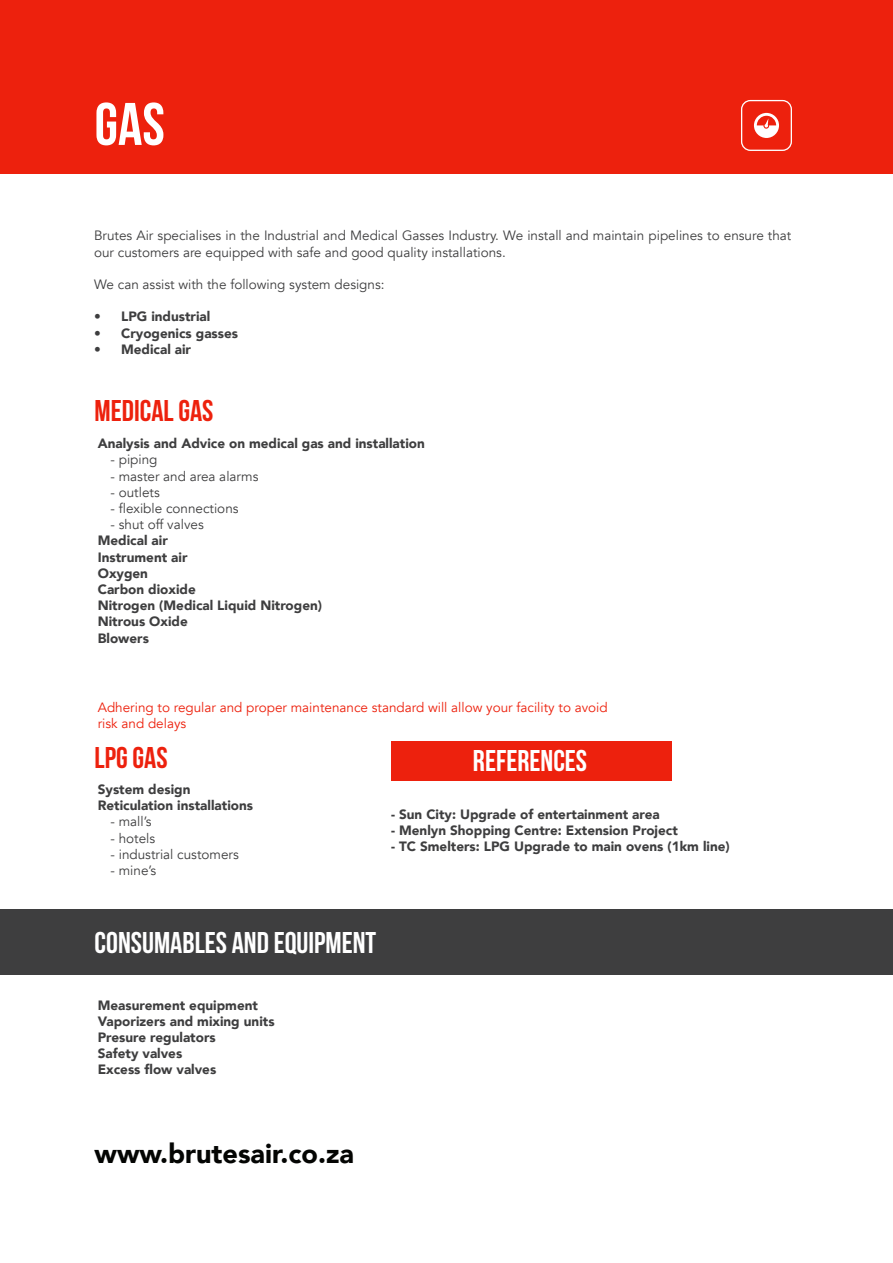
<style>
.page{position:relative;width:893px;height:1263px;background:#fff}
.page>*{position:absolute;margin:0;border:0;box-sizing:border-box;transform-origin:0 0}
.t1{font:700 60px "Bebas Neue";color:#fff}
.t2{font:700 30px "Bebas Neue";color:#fff}
.t3{font:700 30px "Bebas Neue";color:#ed210d}
.t4{font:900 27px "Avenir";color:#040503}
.t5{font:900 13.5px "Avenir";color:#3e3e3f}
.t6{font:13.5px/16.2px "Avenir";color:#3e3e3f}
.t7{font:13.5px "Avenir";color:#ed210d}
</style>
<div class="page">
<div style="left:0;top:0;width:893px;height:174px;background:#ed210d"></div>
<div style="left:741px;top:100px;width:51px;height:51px;border:1px solid #fff;border-radius:9px"></div>
<svg style="left:754px;top:113px;width:25px;height:25px"></svg>
<div style="left:759px;top:129px;width:14px;height:6px;background:#fff"></div>
<div style="left:0;top:909px;width:893px;height:65px;background:#3e3e3f"></div>
<div style="left:391px;top:741px;width:280px;height:39px;background:#ed210d"></div>
<p class="t1" style="left:95px;top:91px;width:72px">GAS</p>
<p class="t6" style="left:94px;top:228px;width:699px">Brutes Air specialises in the Industrial and Medical Gasses Industry. We install and maintain pipelines to ensure that our customers are equipped with safe and good quality installations.</p>
<p class="t6" style="left:94px;top:276px;width:292px">We can assist with the following system designs:</p>
<p class="t5" style="left:94px;top:305px;width:118px">• LPG industrial</p>
<p class="t5" style="left:94px;top:321px;width:146px">• Cryogenics gasses</p>
<p class="t5" style="left:94px;top:337px;width:99px">• Medical air</p>
<p class="t3" style="left:95px;top:394px;width:120px">MEDICAL GAS</p>
<p class="t5" style="left:98px;top:432px;width:329px">Analysis and Advice on medical gas and installation</p>
<p class="t6" style="left:111px;top:452px;width:48px">- piping</p>
<p class="t6" style="left:111px;top:468px;width:149px">- master and area alarms</p>
<p class="t6" style="left:111px;top:484px;width:51px">- outlets</p>
<p class="t6" style="left:111px;top:500px;width:130px">- flexible connections</p>
<p class="t6" style="left:111px;top:517px;width:95px">- shut off valves</p>
<p class="t5" style="left:98px;top:529px;width:72px">Medical air</p>
<p class="t5" style="left:98px;top:545px;width:91px">Instrument air</p>
<p class="t5" style="left:98px;top:561px;width:52px">Oxygen</p>
<p class="t5" style="left:98px;top:578px;width:99px">Carbon dioxide</p>
<p class="t5" style="left:98px;top:594px;width:226px">Nitrogen (Medical Liquid Nitrogen)</p>
<p class="t5" style="left:98px;top:610px;width:91px">Nitrous Oxide</p>
<p class="t5" style="left:98px;top:626px;width:53px">Blowers</p>
<p class="t7" style="left:98px;top:699px;width:511px">Adhering to regular and proper maintenance standard will allow your facility to avoid</p>
<p class="t7" style="left:98px;top:715px;width:90px">risk and delays</p>
<p class="t2" style="left:473px;top:744px;width:116px">REFERENCES</p>
<p class="t3" style="left:95px;top:741px;width:75px">LPG GAS</p>
<p class="t5" style="left:98px;top:778px;width:94px">System design</p>
<p class="t5" style="left:98px;top:794px;width:157px">Reticulation installations</p>
<p class="t6" style="left:111px;top:814px;width:42px">- mall’s</p>
<p class="t6" style="left:111px;top:830px;width:46px">- hotels</p>
<p class="t6" style="left:111px;top:846px;width:130px">- industrial customers</p>
<p class="t6" style="left:111px;top:862px;width:47px">- mine’s</p>
<p class="t5" style="left:391px;top:802px;width:270px">- Sun City: Upgrade of entertainment area</p>
<p class="t5" style="left:391px;top:819px;width:288px">- Menlyn Shopping Centre: Extension Project</p>
<p class="t5" style="left:391px;top:835px;width:340px">- TC Smelters: LPG Upgrade to main ovens (1km line)</p>
<p class="t2" style="left:95px;top:926px;width:283px">CONSUMABLES AND EQUIPMENT</p>
<p class="t5" style="left:98px;top:993px;width:162px">Measurement equipment</p>
<p class="t5" style="left:98px;top:1009px;width:178px">Vaporizers and mixing units</p>
<p class="t5" style="left:98px;top:1026px;width:119px">Presure regulators</p>
<p class="t5" style="left:98px;top:1042px;width:86px">Safety valves</p>
<p class="t5" style="left:98px;top:1058px;width:120px">Excess flow valves</p>
<p class="t4" style="left:95px;top:1131px;width:261px">www.brutesair.co.za</p>
</div>
